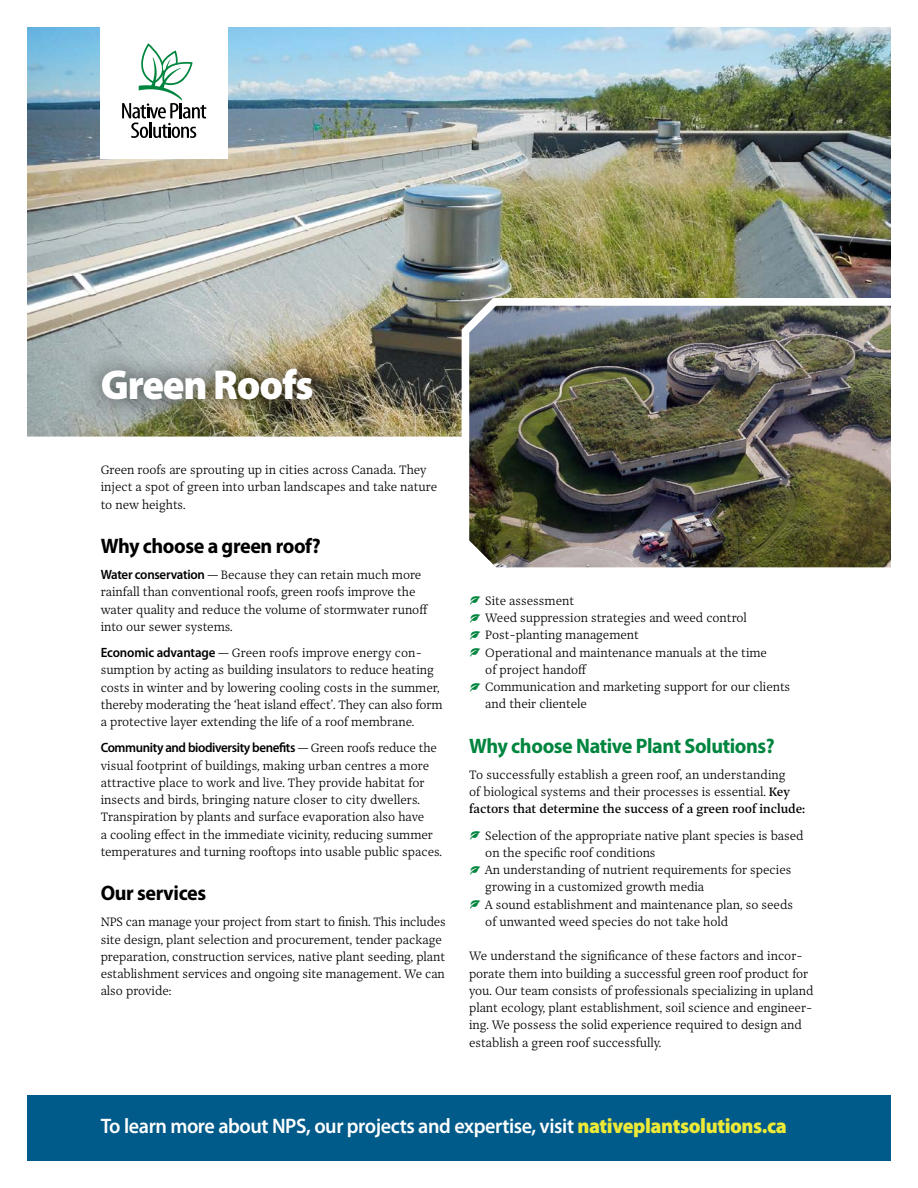
<style>
.page{position:relative;width:918px;height:1188px;background:#fff}
.page>*{position:absolute;margin:0;border:0;box-sizing:border-box;transform-origin:0 0}
.t1{font:900 42px "Myriad Pro";letter-spacing:-.03em;color:#fff;scale:.96 1}
.t2{font:600 21px "Myriad Pro";letter-spacing:-.02em;color:#fff;scale:.96 1}
.t3{font:700 21px "Myriad Pro";letter-spacing:-.02em;color:#000;scale:.96 1}
.t4{font:700 21px "Myriad Pro";letter-spacing:-.02em;color:#00853e;scale:.96 1}
.t5{font:300 13.5px/17.2px "Prospectus S";letter-spacing:-.005em;color:#000;scale:.96 1}
.t6{font:600 13.5px "Myriad Pro";letter-spacing:-.03em;color:#000;scale:.96 1}
.t7{font:13.5px "Prospectus S S Bd";letter-spacing:-.005em;color:#000;scale:.96 1}
.s1{font-family:"Myriad Pro";font-weight:600}
.s2{font-family:"Prospectus S";font-weight:300}
.s3{font-family:"Entypo";font-weight:400;font-size:22.5px;color:#00853e}
.s4{font-family:"Prospectus S S Bd";font-weight:400}
.s5{font-weight:900;color:#ede937}
</style>
<div class="page">
<img style="left:27px;top:27px;width:864px;height:410px">
<div style="left:79px;top:346px;width:256px;height:77px;background:#000;opacity:.75"></div>
<div style="left:101px;top:26px;width:127px;height:133px;background:#fff"></div>
<svg style="left:122px;top:43px;width:84px;height:95px"></svg>
<div style="left:27px;top:1096px;width:864px;height:65px;background:#005b8a"></div>
<img style="left:455px;top:292px;width:436px;height:276px">
<h1 class="t1" style="left:101px;top:357px;width:223px">Green Roofs</h1>
<p class="t5" style="left:101px;top:461px;width:352px">Green roofs are sprouting up in cities across Canada. They inject a spot of green into urban landscapes and take nature to new heights.</p>
<h2 class="t3" style="left:101px;top:532px;width:231px">Why choose a green roof?</h2>
<p class="t5" style="left:101px;top:566px;width:343px"><span class="s1">Water conservation</span> — Because they can retain much more rainfall than conventional roofs, green roofs improve the water quality and reduce the volume of stormwater runoff into our sewer systems.</p>
<p class="t5" style="left:101px;top:644px;width:358px"><span class="s1">Economic advantage</span> — Green roofs improve energy con&shy;sumption by acting as building insulators to reduce heating costs in winter and by lowering cooling costs in the summer, thereby moderating the ‘heat island effect’. They can also form a protective layer extending the life of a roof membrane.</p>
<p class="t6" style="left:101px;top:739px;width:352px">Community and biodiversity benefits <span class="s2">— Green roofs reduce the</span></p>
<p class="t5" style="left:101px;top:756px;width:357px">visual footprint of buildings, making urban centres a more attractive place to work and live. They provide habitat for insects and birds, bringing nature closer to city dwellers.<br>Transpiration by plants and surface evaporation also have<br>a cooling effect in the immediate vicinity, reducing summer temperatures and turning rooftops into usable public spaces.</p>
<h2 class="t3" style="left:101px;top:879px;width:111px">Our services</h2>
<p class="t5" style="left:101px;top:913px;width:361px">NPS can manage your project from start to finish. This includes site design, plant selection and procurement, tender package preparation, construction services, native plant seeding, plant establishment services and ongoing site management. We can also provide:</p>
<p class="t5" style="left:469px;top:592px;width:111px"><span class="s3">G</span> Site assessment</p>
<p class="t5" style="left:469px;top:609px;width:291px"><span class="s3">G</span> Weed suppression strategies and weed control</p>
<p class="t5" style="left:469px;top:626px;width:178px"><span class="s3">G</span> Post-planting management</p>
<p class="t5" style="left:469px;top:643px;width:312px"><span class="s3">G</span> Operational and maintenance manuals at the time</p>
<p class="t5" style="left:485px;top:661px;width:107px">of project handoff</p>
<p class="t5" style="left:469px;top:678px;width:336px"><span class="s3">G</span> Communication and marketing support for our clients</p>
<p class="t5" style="left:485px;top:695px;width:107px">and their clientele</p>
<h2 class="t4" style="left:469px;top:732px;width:320px">Why choose Native Plant Solutions?</h2>
<p class="t5" style="left:469px;top:766px;width:336px">To successfully establish a green roof, an understanding of biological systems and their processes is essential. <span class="s4">Key</span></p>
<p class="t7" style="left:469px;top:799px;width:352px">factors that determine the success of a green roof include:</p>
<p class="t5" style="left:469px;top:826px;width:350px"><span class="s3">G</span> Selection of the appropriate native plant species is based</p>
<p class="t5" style="left:485px;top:844px;width:179px">on the specific roof conditions</p>
<p class="t5" style="left:469px;top:861px;width:337px"><span class="s3">G</span> An understanding of nutrient requirements for species</p>
<p class="t5" style="left:485px;top:878px;width:230px">growing in a customized growth media</p>
<p class="t5" style="left:469px;top:895px;width:339px"><span class="s3">G</span> A sound establishment and maintenance plan, so seeds</p>
<p class="t5" style="left:485px;top:913px;width:254px">of unwanted weed species do not take hold</p>
<p class="t5" style="left:469px;top:947px;width:360px">We understand the significance of these factors and incor&shy;porate them into building a successful green roof product for you. Our team consists of professionals specializing in upland plant ecology, plant establishment, soil science and engineer&shy;ing. We possess the solid experience required to design and establish a green roof successfully.</p>
<h2 class="t2" style="left:101px;top:1113px;width:716px">To learn more about NPS, our projects and expertise, visit <span class="s5">nativeplantsolutions.ca</span></h2>
</div>
